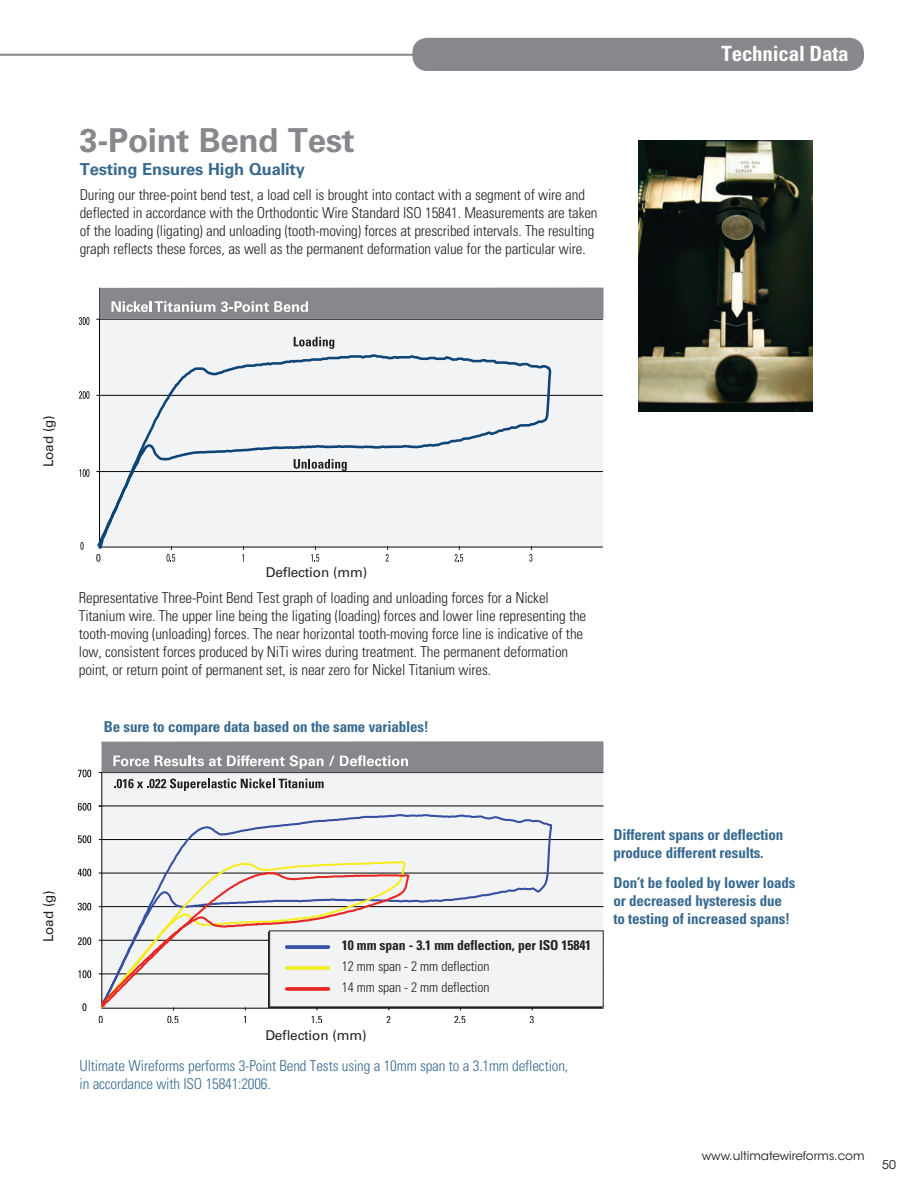
<style>
.page{position:relative;width:918px;height:1188px;background:#fff}
.page>*{position:absolute;margin:0;border:0;box-sizing:border-box;transform-origin:0 0}
.Lead_Page_Head{font:700 33px "Univers LT Std";letter-spacing:-.01em;color:#86888b}
._10pt_body{font:700 condensed 21px "Univers LT Std";letter-spacing:-.01em;color:#fff}
._11pt_Sub_FlLushLEFT{font:700 16.5px "Univers LT Std";letter-spacing:-.01em;color:#37698f}
._10_Overview_Text{font:300 condensed 15px/18px "Univers LT Std";letter-spacing:-.01em;color:#231f20}
._10pt_body-2{font:700 condensed 15px/18px "Univers LT Std";letter-spacing:-.01em;color:#37698f}
._10_Overview_Text-2{font:300 condensed 15px/18px "Univers LT Std";letter-spacing:-.01em;color:#37698f}
._10pt_body-3{font:300 condensed 13.65px "Univers LT Std";letter-spacing:-.01em;color:#231f20}
._10pt_body-4{font:700 condensed 13.65px "Univers LT Std";letter-spacing:-.01em;color:#231f20}
._10pt_body-5{font:13.5px "Univers LT Std";letter-spacing:-.01em;color:#231f20}
.t1{font:12px "ITC Avant Garde Std";color:#231f20}
</style>
<div class="page">
<div style="left:102px;top:772px;width:501px;height:236px;background:#f2f3f4"></div>
<hr style="left:101px;top:1008px;width:502px;height:1px;background:#050504">
<svg style="left:82px;top:1003px;width:4px;height:8px"></svg>
<svg style="left:99px;top:1016px;width:4px;height:7px"></svg>
<svg style="left:167px;top:1016px;width:11px;height:7px"></svg>
<svg style="left:244px;top:1016px;width:2px;height:7px"></svg>
<svg style="left:312px;top:1016px;width:10px;height:7px"></svg>
<svg style="left:387px;top:1016px;width:4px;height:7px"></svg>
<svg style="left:454px;top:1016px;width:11px;height:7px"></svg>
<svg style="left:529px;top:1016px;width:5px;height:7px"></svg>
<svg style="left:78px;top:803px;width:13px;height:8px"></svg>
<svg style="left:78px;top:903px;width:13px;height:7px"></svg>
<hr style="left:102px;top:906px;width:501px;height:1px;background:#050504">
<svg style="left:78px;top:937px;width:13px;height:8px"></svg>
<hr style="left:102px;top:806px;width:501px;height:1px;background:#050504">
<svg style="left:78px;top:869px;width:13px;height:7px"></svg>
<hr style="left:102px;top:873px;width:501px;height:1px;background:#050504">
<svg style="left:78px;top:835px;width:13px;height:8px"></svg>
<hr style="left:102px;top:839px;width:501px;height:1px;background:#050504">
<svg style="left:78px;top:770px;width:13px;height:7px"></svg>
<hr style="left:102px;top:772px;width:501px;height:1px;background:#050504">
<svg style="left:78px;top:970px;width:13px;height:8px"></svg>
<div style="left:102px;top:741px;width:501px;height:31px;background:#86888b"></div>
<svg style="left:113px;top:756px;width:36px;height:10px"></svg>
<svg style="left:155px;top:755px;width:253px;height:14px"></svg>
<svg style="left:99px;top:771px;width:454px;height:239px"></svg>
<svg style="left:99px;top:860px;width:308px;height:11px"></svg>
<svg style="left:99px;top:871px;width:311px;height:139px"></svg>
<img style="left:638px;top:140px;width:175px;height:272px">
<div style="left:412px;top:38px;width:452px;height:33px;background:#86888b;border-radius:15px"></div>
<hr style="left:0;top:54px;width:433px;height:2px;background:#86888b">
<div style="left:270px;top:931px;width:333px;height:76px;background:#f2f3f4"></div>
<svg style="left:287px;top:945px;width:41px;height:4px"></svg>
<svg style="left:287px;top:966px;width:41px;height:4px"></svg>
<svg style="left:287px;top:987px;width:41px;height:4px"></svg>
<div style="left:99px;top:287px;width:504px;height:260px;background:#f2f3f4"></div>
<hr style="left:99px;top:288px;width:1px;height:259px;background:#050504">
<hr style="left:99px;top:547px;width:504px;height:1px;background:#050504">
<svg style="left:80px;top:542px;width:4px;height:8px"></svg>
<svg style="left:167px;top:549px;width:8px;height:13px"></svg>
<svg style="left:311px;top:549px;width:8px;height:13px"></svg>
<svg style="left:386px;top:549px;width:3px;height:13px"></svg>
<svg style="left:455px;top:549px;width:8px;height:13px"></svg>
<svg style="left:529px;top:549px;width:3px;height:13px"></svg>
<svg style="left:79px;top:391px;width:10px;height:8px"></svg>
<hr style="left:99px;top:395px;width:504px;height:1px;background:#050504">
<hr style="left:99px;top:319px;width:504px;height:1px;background:#050504">
<svg style="left:79px;top:317px;width:10px;height:8px"></svg>
<svg style="left:79px;top:469px;width:10px;height:8px"></svg>
<hr style="left:99px;top:471px;width:504px;height:1px;background:#050504">
<svg style="left:294px;top:337px;width:40px;height:12px"></svg>
<div style="left:100px;top:288px;width:503px;height:31px;background:#86888b"></div>
<svg style="left:112px;top:301px;width:103px;height:11px"></svg>
<svg style="left:221px;top:301px;width:87px;height:11px"></svg>
<svg style="left:96px;top:554px;width:5px;height:8px"></svg>
<svg style="left:96px;top:354px;width:456px;height:195px"></svg>
<p class="Lead_Page_Head" style="left:80px;top:121px;width:277px">3-Point Bend Test</p>
<p class="_11pt_Sub_FlLushLEFT" style="left:80px;top:160px;width:227px">Testing Ensures High Quality</p>
<p class="_10_Overview_Text" style="left:80px;top:186px;width:519px">During our three-point bend test, a load cell is brought into contact with a segment of wire and deflected in accordance with the Orthodontic Wire Standard ISO 15841. Measurements are taken of the loading (ligating) and unloading (tooth-moving) forces at prescribed intervals. The resulting graph reflects these forces, as well as the permanent deformation value for the particular wire.</p>
<p class="_10pt_body" style="left:721px;top:40px;width:129px">Technical Data</p>
<p class="_10pt_body-5" style="left:40px;top:467px;width:53px;rotate:-90deg">Load (g)</p>
<p class="_10pt_body-5" style="left:266px;top:564px;width:103px">Deflection (mm)</p>
<p class="_10_Overview_Text" style="left:79px;top:589px;width:509px">Representative Three-Point Bend Test graph of loading and unloading forces for a Nickel Titanium wire. The upper line being the ligating (loading) forces and lower line representing the tooth-moving (unloading) forces. The near horizontal tooth-moving force line is indicative of the low, consistent forces produced by NiTi wires during treatment. The permanent deformation point, or return point of permanent set, is near zero for Nickel Titanium wires.</p>
<p class="_10pt_body-2" style="left:104px;top:718px;width:327px">Be sure to compare data based on the same variables!</p>
<p class="_10pt_body-5" style="left:40px;top:942px;width:53px;rotate:-90deg">Load (g)</p>
<p class="_10pt_body-4" style="left:342px;top:937px;width:251px">10 mm span - 3.1 mm deflection, per ISO 15841</p>
<p class="_10pt_body-3" style="left:342px;top:958px;width:149px">12 mm span - 2 mm deflection</p>
<p class="_10pt_body-3" style="left:342px;top:979px;width:149px">14 mm span - 2 mm deflection</p>
<p class="_10pt_body-5" style="left:265px;top:1027px;width:103px">Deflection (mm)</p>
<p class="_10_Overview_Text-2" style="left:80px;top:1057px;width:490px">Ultimate Wireforms performs 3-Point Bend Tests using a 10mm span to a 3.1mm deflection, in accordance with ISO 15841:2006.</p>
<p class="_10pt_body-2" style="left:613px;top:826px;width:172px">Different spans or deflection produce different results.</p>
<p class="_10pt_body-2" style="left:613px;top:874px;width:184px">Don’t be fooled by lower loads or decreased hysteresis due to testing of increased spans!</p>
<p class="t1" style="left:702px;top:1149px;width:164px">www.ultimatewireforms.com</p>
<p class="t1" style="left:882px;top:1157px;width:15px">50</p>
</div>
